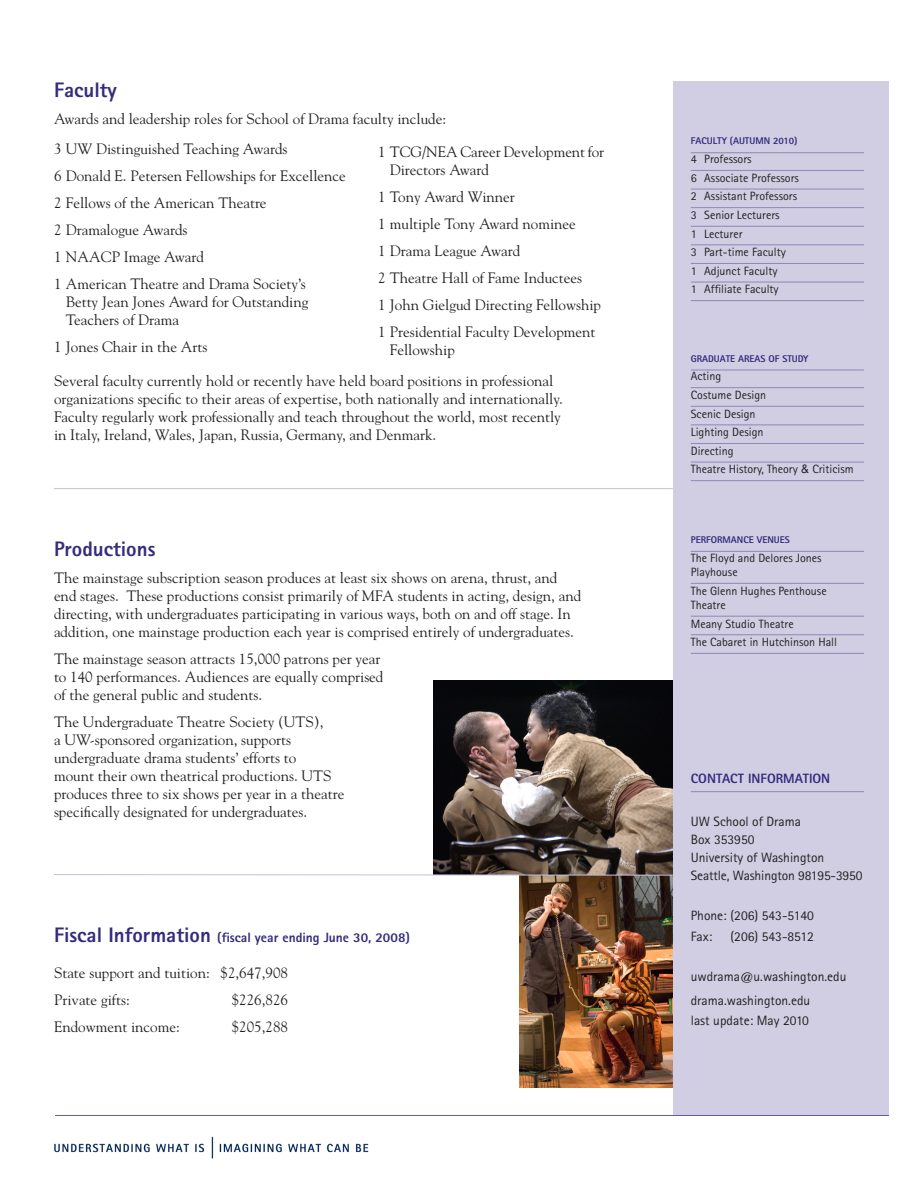
<style>
.page{position:relative;width:918px;height:1188px;background:#fff}
.page>*{position:absolute;margin:0;border:0;box-sizing:border-box;transform-origin:0 0}
.Subhead_1{font:800 21px "Rotis Sans Serif";color:#342b7d}
.Body_text{font:15px/18px "Goudy";color:#231f20}
.Address{font:13.5px/18px "Rotis Sans Serif";color:#231f20}
.Subhead_1-2{font:800 13.5px "Rotis Sans Serif";color:#342b7d}
.Sidebar_Titles_Pg_2{font:800 13.5px "Rotis Sans Serif";color:#342b7d}
.Sidebar_Text_Pg_2{font:12px/14.2px "Rotis Sans Serif";color:#231f20}
.Sidebar_Titles_Pg_2-2{font:800 9.75px "Rotis Sans Serif";color:#342b7d}
.s1{font-size:21px}
.s2{font-family:"Helvetica"}
</style>
<div class="page">
<div style="left:673px;top:81px;width:216px;height:1034px;background:#d1cee3"></div>
<hr style="left:54px;top:488px;width:619px;height:1px;background:#c3c0db">
<hr style="left:691px;top:791px;width:173px;height:1px;background:#8d86b6">
<hr style="left:691px;top:152px;width:173px;height:1px;background:#8d86b6">
<hr style="left:691px;top:170px;width:173px;height:1px;background:#8d86b6">
<hr style="left:691px;top:189px;width:173px;height:1px;background:#8d86b6">
<hr style="left:691px;top:207px;width:173px;height:1px;background:#8d86b6">
<hr style="left:691px;top:226px;width:173px;height:1px;background:#8d86b6">
<hr style="left:691px;top:244px;width:173px;height:1px;background:#8d86b6">
<hr style="left:691px;top:263px;width:173px;height:1px;background:#8d86b6">
<hr style="left:691px;top:282px;width:173px;height:1px;background:#8d86b6">
<hr style="left:691px;top:300px;width:173px;height:1px;background:#8d86b6">
<hr style="left:691px;top:370px;width:173px;height:1px;background:#8d86b6">
<hr style="left:691px;top:387px;width:173px;height:1px;background:#8d86b6">
<hr style="left:691px;top:406px;width:173px;height:1px;background:#8d86b6">
<hr style="left:691px;top:425px;width:173px;height:1px;background:#8d86b6">
<hr style="left:691px;top:443px;width:173px;height:1px;background:#8d86b6">
<hr style="left:691px;top:462px;width:173px;height:1px;background:#8d86b6">
<hr style="left:691px;top:480px;width:173px;height:1px;background:#8d86b6">
<hr style="left:691px;top:551px;width:173px;height:1px;background:#8d86b6">
<hr style="left:691px;top:583px;width:173px;height:1px;background:#8d86b6">
<hr style="left:691px;top:616px;width:173px;height:1px;background:#8d86b6">
<hr style="left:691px;top:634px;width:173px;height:1px;background:#8d86b6">
<hr style="left:691px;top:653px;width:173px;height:1px;background:#8d86b6">
<img style="left:54px;top:1136px;width:315px;height:23px">
<hr style="left:55px;top:1115px;width:834px;height:1px;background:#665d9b">
<img style="left:519px;top:876px;width:154px;height:212px">
<img style="left:433px;top:680px;width:240px;height:194px">
<svg style="left:54px;top:874px;width:619px;height:2px"></svg>
<p class="Subhead_1" style="left:54px;top:77px;width:64px">Faculty</p>
<p class="Body_text" style="left:54px;top:110px;width:394px">Awards and leadership roles for School of Drama faculty include:</p>
<p class="Body_text" style="left:54px;top:139px;width:235px">3 UW Distinguished Teaching Awards</p>
<p class="Body_text" style="left:54px;top:166px;width:293px">6 Donald E. Petersen Fellowships for Excellence</p>
<p class="Body_text" style="left:54px;top:193px;width:214px">2 Fellows of the American Theatre</p>
<p class="Body_text" style="left:54px;top:220px;width:135px">2 Dramalogue Awards</p>
<p class="Body_text" style="left:54px;top:247px;width:151px">1 NAACP Image Award</p>
<p class="Body_text" style="left:66px;top:274px;width:244px;text-indent:-12px">1 American Theatre and Drama Society’s<br>Betty Jean Jones Award for Outstanding<br>Teachers of Drama</p>
<p class="Body_text" style="left:54px;top:337px;width:155px">1 Jones Chair in the Arts</p>
<p class="Body_text" style="left:390px;top:142px;width:216px;text-indent:-12px">1 TCG/NEA Career Development for<br>Directors Award</p>
<p class="Body_text" style="left:378px;top:187px;width:138px">1 Tony Award Winner</p>
<p class="Body_text" style="left:378px;top:214px;width:199px">1 multiple Tony Award nominee</p>
<p class="Body_text" style="left:378px;top:241px;width:144px">1 Drama League Award</p>
<p class="Body_text" style="left:378px;top:268px;width:206px">2 Theatre Hall of Fame Inductees</p>
<p class="Body_text" style="left:378px;top:295px;width:225px">1 John Gielgud Directing Fellowship</p>
<p class="Body_text" style="left:390px;top:322px;width:207px;text-indent:-12px">1 Presidential Faculty Development<br>Fellowship</p>
<p class="Body_text" style="left:54px;top:371px;width:510px">Several faculty currently hold or recently have held board positions in professional organizations specific to their areas of expertise, both nationally and internationally.<br>Faculty regularly work professionally and teach throughout the world, most recently in Italy, Ireland, Wales, Japan, Russia, Germany, and Denmark.</p>
<p class="Subhead_1" style="left:54px;top:536px;width:103px">Productions</p>
<p class="Body_text" style="left:54px;top:569px;width:529px">The mainstage subscription season produces at least six shows on arena, thrust, and end stages. These productions consist primarily of MFA students in acting, design, and directing, with undergraduates participating in various ways, both on and off stage. In addition, one mainstage production each year is comprised entirely of undergraduates.</p>
<p class="Body_text" style="left:54px;top:650px;width:331px">The mainstage season attracts 15,000 patrons per year to 140 performances. Audiences are equally comprised of the general public and students.</p>
<p class="Body_text" style="left:54px;top:713px;width:292px">The Undergraduate Theatre Society (UTS),<br>a UW-sponsored organization, supports undergraduate drama students’ efforts to<br>mount their own theatrical productions. UTS produces three to six shows per year in a theatre specifically designated for undergraduates.</p>
<p class="Subhead_1-2" style="left:54px;top:929px;width:358px"><span class="s1">Fiscal Information</span> (fiscal year ending June 30, 2008)</p>
<p class="Body_text" style="left:54px;top:963px;width:235px">State support and tuition: $2,647,908</p>
<p class="Body_text" style="left:54px;top:990px;width:77px">Private gifts:</p>
<p class="Body_text" style="left:232px;top:990px;width:58px">$226,826</p>
<p class="Body_text" style="left:54px;top:1017px;width:127px">Endowment income:</p>
<p class="Body_text" style="left:232px;top:1017px;width:58px">$205,288</p>
<p class="Sidebar_Titles_Pg_2-2" style="left:691px;top:135px;width:108px">FACULTY (AUTUMN 2010)</p>
<p class="Sidebar_Text_Pg_2" style="left:691px;top:152px;width:62px">4 Professors</p>
<p class="Sidebar_Text_Pg_2" style="left:691px;top:171px;width:110px">6 Associate Professors</p>
<p class="Sidebar_Text_Pg_2" style="left:691px;top:189px;width:108px">2 Assistant Professors</p>
<p class="Sidebar_Text_Pg_2" style="left:691px;top:208px;width:90px">3 Senior Lecturers</p>
<p class="Sidebar_Text_Pg_2" style="left:691px;top:226px;width:53px">1 Lecturer</p>
<p class="Sidebar_Text_Pg_2" style="left:691px;top:245px;width:97px">3 Part-time Faculty</p>
<p class="Sidebar_Text_Pg_2" style="left:691px;top:264px;width:88px">1 Adjunct Faculty</p>
<p class="Sidebar_Text_Pg_2" style="left:691px;top:282px;width:89px">1 Affiliate Faculty</p>
<p class="Sidebar_Titles_Pg_2-2" style="left:691px;top:352px;width:119px">GRADUATE AREAS OF STUDY</p>
<p class="Sidebar_Text_Pg_2" style="left:691px;top:369px;width:32px">Acting</p>
<p class="Sidebar_Text_Pg_2" style="left:691px;top:388px;width:77px">Costume Design</p>
<p class="Sidebar_Text_Pg_2" style="left:691px;top:406px;width:66px">Scenic Design</p>
<p class="Sidebar_Text_Pg_2" style="left:691px;top:425px;width:74px">Lighting Design</p>
<p class="Sidebar_Text_Pg_2" style="left:691px;top:444px;width:44px">Directing</p>
<p class="Sidebar_Text_Pg_2" style="left:691px;top:462px;width:164px">Theatre History, Theory <span class="s2">&amp;</span> Criticism</p>
<p class="Sidebar_Titles_Pg_2-2" style="left:691px;top:534px;width:101px">PERFORMANCE VENUES</p>
<p class="Sidebar_Text_Pg_2" style="left:691px;top:551px;width:132px">The Floyd and Delores Jones<br>Playhouse</p>
<p class="Sidebar_Text_Pg_2" style="left:691px;top:583px;width:137px">The Glenn Hughes Penthouse<br>Theatre</p>
<p class="Sidebar_Text_Pg_2" style="left:691px;top:616px;width:104px">Meany Studio Theatre</p>
<p class="Sidebar_Text_Pg_2" style="left:691px;top:635px;width:148px">The Cabaret in Hutchinson Hall</p>
<p class="Sidebar_Titles_Pg_2" style="left:691px;top:770px;width:141px">CONTACT INFORMATION</p>
<p class="Address" style="left:691px;top:812px;width:173px">UW School of Drama<br>Box 353950<br>University of Washington<br>Seattle, Washington 98195-3950</p>
<p class="Address" style="left:691px;top:907px;width:125px">Phone: (206) 543-5140</p>
<p class="Address" style="left:691px;top:927px;width:23px">Fax:</p>
<p class="Address" style="left:731px;top:927px;width:85px">(206) 543-8512</p>
<p class="Address" style="left:691px;top:967px;width:157px">uwdrama@u.washington.edu</p>
<p class="Address" style="left:691px;top:991px;width:121px">drama.washington.edu</p>
<p class="Address" style="left:691px;top:1011px;width:120px">last update: May 2010</p>
</div>
